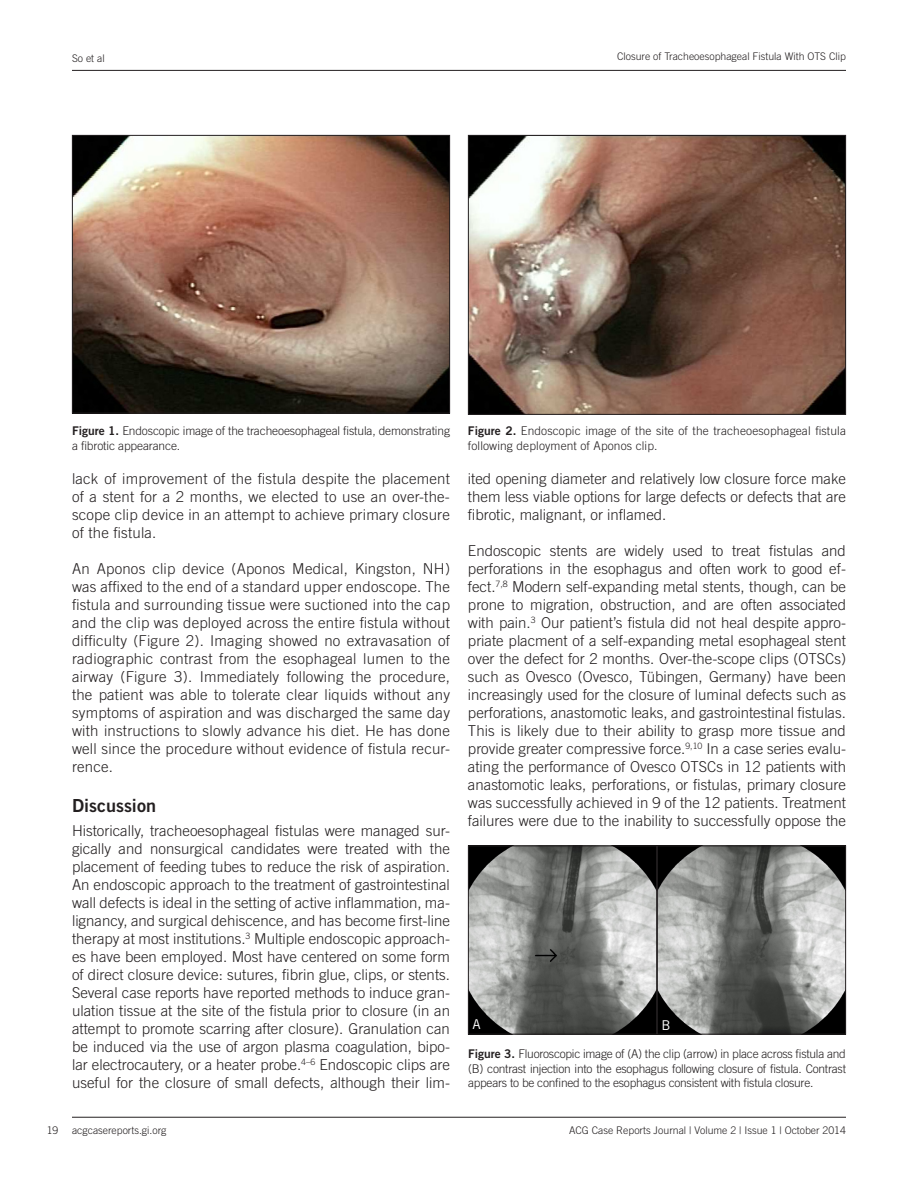
<style>
.page{position:relative;width:918px;height:1188px;background:#fff}
.page>*{position:absolute;margin:0;border:0;box-sizing:border-box;transform-origin:0 0}
.t1{font:18px "Trade Gothic LT Std Bd 2";color:#231f20}
.CRJ_Paragraph_Style{font:300 15px/18px "Trade Gothic LT Std";color:#231f20;text-align:justify}
.t2{font:13.5px "Trade Gothic LT Std";color:#fff}
.t3{font:300 12px/14.4px "Trade Gothic LT Std";letter-spacing:-.01em;color:#231f20}
.t4{font:300 12px/14.4px "Trade Gothic LT Std";letter-spacing:.01em;color:#231f20}
.t5{font:300 10.5px "Trade Gothic LT Std";color:#231f20}
.s1{font-family:"Trade Gothic LT Std Bd 2";font-weight:400}
</style>
<div class="page">
<hr style="left:72px;top:70px;width:774px;height:1px;background:#231f20">
<hr style="left:72px;top:1117px;width:774px;height:1px;background:#231f20">
<img style="left:470px;top:848px;width:374px;height:185px">
<div style="left:657px;top:846px;width:189px;height:189px;border:1px solid #231f20"></div>
<div style="left:468px;top:846px;width:189px;height:189px;border:1px solid #231f20"></div>
<img style="left:74px;top:137px;width:374px;height:274px">
<div style="left:72px;top:135px;width:378px;height:278px;border:1px solid #231f20"></div>
<img style="left:470px;top:137px;width:374px;height:276px">
<div style="left:468px;top:135px;width:378px;height:280px;border:1px solid #231f20"></div>
<p class="t5" style="left:72px;top:52px;width:34px">So et al</p>
<p class="t5" style="left:617px;top:50px;width:230px">Closure of Tracheoesophageal Fistula With OTS Clip</p>
<p class="t3" style="left:72px;top:424px;width:380px"><span class="s1">Figure 1.</span> Endoscopic image of the tracheoesophageal fistula, demonstrating a fibrotic appearance.</p>
<p class="t4" style="left:468px;top:424px;width:380px"><span class="s1">Figure 2.</span> Endoscopic image of the site of the tracheoesophageal fistula following deployment of Aponos clip.</p>
<p class="CRJ_Paragraph_Style" style="left:72px;top:469px;width:380px">lack of improvement of the fistula despite the placement of a stent for a 2 months, we elected to use an over-the&shy;scope clip device in an attempt to achieve primary closure of the fistula.</p>
<p class="CRJ_Paragraph_Style" style="left:72px;top:559px;width:380px">An Aponos clip device (Aponos Medical, Kingston, NH) was affixed to the end of a standard upper endoscope. The fistula and surrounding tissue were suctioned into the cap and the clip was deployed across the entire fistula without difficulty (Figure 2). Imaging showed no extravasation of radiographic contrast from the esophageal lumen to the airway (Figure 3). Immediately following the procedure, the patient was able to tolerate clear liquids without any symptoms of aspiration and was discharged the same day with instructions to slowly advance his diet. He has done well since the procedure without evidence of fistula recur&shy;rence.</p>
<p class="t1" style="left:72px;top:794px;width:86px">Discussion</p>
<p class="CRJ_Paragraph_Style" style="left:72px;top:821px;width:380px">Historically, tracheoesophageal fistulas were managed sur&shy;gically and nonsurgical candidates were treated with the placement of feeding tubes to reduce the risk of aspiration.<br>An endoscopic approach to the treatment of gastrointestinal wall defects is ideal in the setting of active inflammation, ma&shy;lignancy, and surgical dehiscence, and has become first-line therapy at most institutions.<sup>3</sup> Multiple endoscopic approach&shy;es have been employed. Most have centered on some form of direct closure device: sutures, fibrin glue, clips, or stents.<br>Several case reports have reported methods to induce gran&shy;ulation tissue at the site of the fistula prior to closure (in an attempt to promote scarring after closure). Granulation can be induced via the use of argon plasma coagulation, bipo&shy;lar electrocautery, or a heater probe.<sup>4–6</sup> Endoscopic clips are useful for the closure of small defects, although their lim-</p>
<p class="CRJ_Paragraph_Style" style="left:468px;top:469px;width:380px">ited opening diameter and relatively low closure force make them less viable options for large defects or defects that are fibrotic, malignant, or inflamed.</p>
<p class="CRJ_Paragraph_Style" style="left:468px;top:541px;width:380px">Endoscopic stents are widely used to treat fistulas and perforations in the esophagus and often work to good ef&shy;fect.<sup>7,8</sup> Modern self-expanding metal stents, though, can be prone to migration, obstruction, and are often associated with pain.<sup>3</sup> Our patient’s fistula did not heal despite appro&shy;priate placment of a self-expanding metal esophageal stent over the defect for 2 months. Over-the-scope clips (OTSCs) such as Ovesco (Ovesco, Tübingen, Germany) have been increasingly used for the closure of luminal defects such as perforations, anastomotic leaks, and gastrointestinal fistulas.<br>This is likely due to their ability to grasp more tissue and provide greater compressive force.<sup>9,10</sup> In a case series evalu&shy;ating the performance of Ovesco OTSCs in 12 patients with anastomotic leaks, perforations, or fistulas, primary closure was successfully achieved in 9 of the 12 patients. Treatment failures were due to the inability to successfully oppose the</p>
<p class="t2" style="left:472px;top:1016px;width:10px">A</p>
<p class="t2" style="left:662px;top:1017px;width:11px">B</p>
<p class="t3" style="left:468px;top:1047px;width:380px;text-align:justify"><span class="s1">Figure 3.</span> Fluoroscopic image of (A) the clip (arrow) in place across fistula and (B) contrast injection into the esophagus following closure of fistula. Contrast appears to be confined to the esophagus consistent with fistula closure.</p>
<p class="t5" style="left:47px;top:1124px;width:13px">19</p>
<p class="t5" style="left:72px;top:1124px;width:96px">acgcasereports.gi.org</p>
<p class="t5" style="left:569px;top:1124px;width:278px">ACG Case Reports Journal | Volume 2 | Issue 1 | October 2014</p>
</div>
